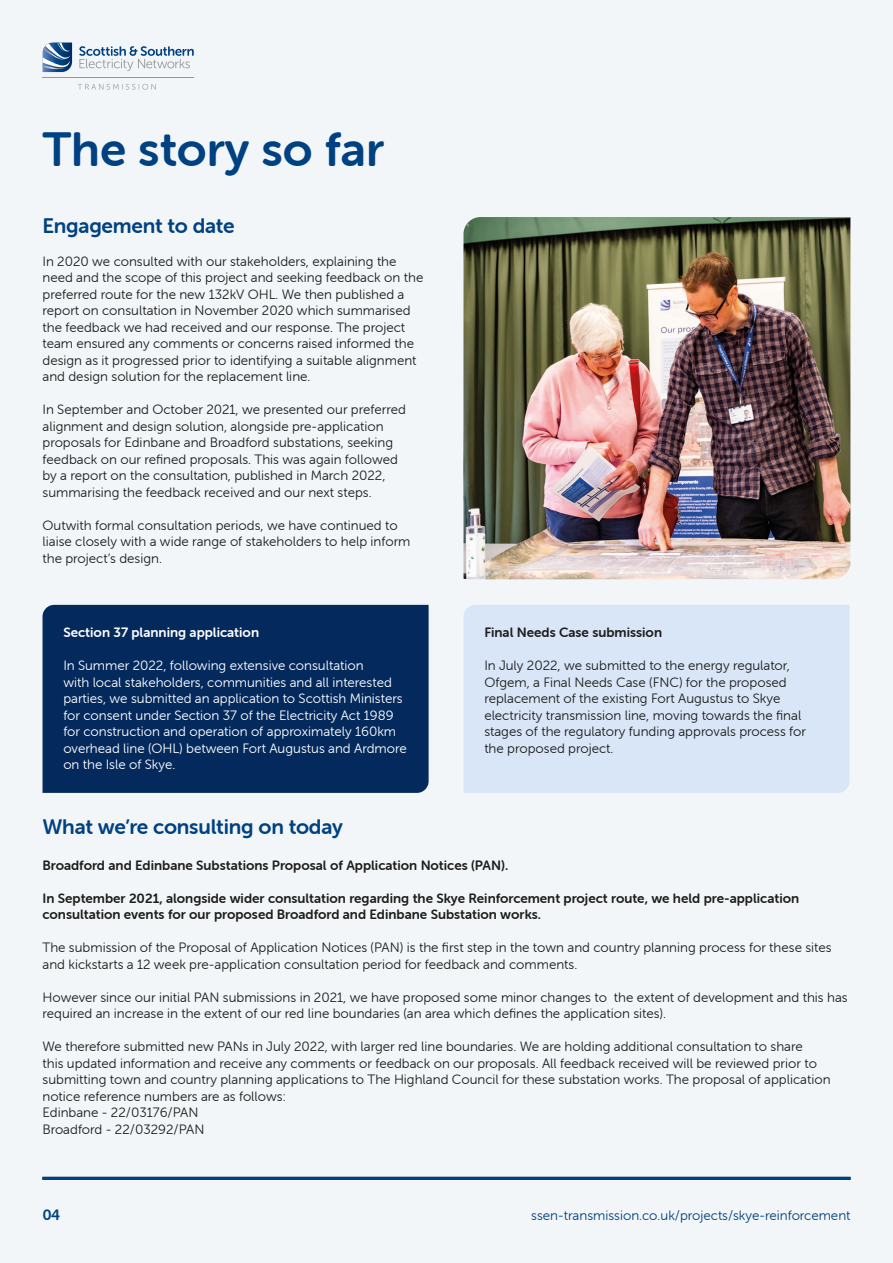
<style>
.page{position:relative;width:893px;height:1263px;background:#f3f6f9}
.page>*{position:absolute;margin:0;border:0;box-sizing:border-box;transform-origin:0 0}
.t1{font:48px "Museo Sans Rounded 700";color:#004182}
.t2{font:21px "Museo Sans Rounded 700";letter-spacing:-.01em;color:#004182}
.t3{font:15px "Museo Sans Rounded 700";color:#004182}
.t4{font:13.5px/16.5px "Museo Sans Rounded 300";color:#1d1d1b}
.t5{font:13.5px/16.5px "Museo Sans Rounded 300";color:#fff}
.t6{font:13.5px/16.5px "Museo Sans Rounded 700";color:#1d1d1b}
.t7{font:13.5px "Museo Sans Rounded 300";color:#004182}
.t8{font:13.5px "Museo Sans Rounded 700";color:#fff}
</style>
<div class="page">
<svg style="left:43px;top:43px;width:29px;height:29px"></svg>
<svg style="left:79px;top:46px;width:115px;height:25px"></svg>
<hr style="left:43px;top:78px;width:151px;height:1px;background:#94969a">
<svg style="left:78px;top:84px;width:78px;height:6px"></svg>
<hr style="left:43px;top:1177px;width:807px;height:3px;background:#004182">
<img style="left:463px;top:217px;width:387px;height:362px">
<div style="left:43px;top:605px;width:386px;height:188px;background:#042a5d"></div>
<div style="left:463px;top:605px;width:387px;height:188px;background:#d9e6f7"></div>
<h1 class="t1" style="left:43px;top:123px;width:343px">The story so far</h1>
<h2 class="t2" style="left:43px;top:214px;width:194px">Engagement to date</h2>
<p class="t4" style="left:43px;top:253px;width:382px">In 2020 we consulted with our stakeholders, explaining the need and the scope of this project and seeking feedback on the preferred route for the new 132kV OHL. We then published a report on consultation in November 2020 which summarised the feedback we had received and our response. The project team ensured any comments or concerns raised informed the design as it progressed prior to identifying a suitable alignment and design solution for the replacement line.</p>
<p class="t4" style="left:43px;top:401px;width:365px">In September and October 2021, we presented our preferred alignment and design solution, alongside pre-application proposals for Edinbane and Broadford substations, seeking feedback on our refined proposals. This was again followed by a report on the consultation, published in March 2022, summarising the feedback received and our next steps.</p>
<p class="t4" style="left:43px;top:517px;width:369px">Outwith formal consultation periods, we have continued to liaise closely with a wide range of stakeholders to help inform the project’s design.</p>
<p class="t8" style="left:63px;top:625px;width:197px">Section 37 planning application</p>
<p class="t5" style="left:63px;top:657px;width:345px">In Summer 2022, following extensive consultation<br>with local stakeholders, communities and all interested parties, we submitted an application to Scottish Ministers for consent under Section 37 of the Electricity Act 1989 for construction and operation of approximately 160km overhead line (OHL) between Fort Augustus and Ardmore on the Isle of Skye.</p>
<h2 class="t2" style="left:43px;top:815px;width:302px">What we’re consulting on today</h2>
<p class="t6" style="left:484px;top:624px;width:179px">Final Needs Case submission</p>
<p class="t4" style="left:484px;top:657px;width:323px">In July 2022, we submitted to the energy regulator, Ofgem, a Final Needs Case (FNC) for the proposed replacement of the existing Fort Augustus to Skye electricity transmission line, moving towards the final stages of the regulatory funding approvals process for the proposed project.</p>
<p class="t6" style="left:43px;top:857px;width:467px">Broadford and Edinbane Substations Proposal of Application Notices (PAN).</p>
<p class="t6" style="left:43px;top:890px;width:758px">In September 2021, alongside wider consultation regarding the Skye Reinforcement project route, we held pre-application consultation events for our proposed Broadford and Edinbane Substation works.</p>
<p class="t4" style="left:43px;top:939px;width:791px">The submission of the Proposal of Application Notices (PAN) is the first step in the town and country planning process for these sites and kickstarts a 12 week pre-application consultation period for feedback and comments.</p>
<p class="t4" style="left:43px;top:989px;width:807px">However since our initial PAN submissions in 2021, we have proposed some minor changes to the extent of development and this has required an increase in the extent of our red line boundaries (an area which defines the application sites).</p>
<p class="t4" style="left:43px;top:1038px;width:790px">We therefore submitted new PANs in July 2022, with larger red line boundaries. We are holding additional consultation to share<br>this updated information and receive any comments or feedback on our proposals. All feedback received will be reviewed prior to submitting town and country planning applications to The Highland Council for these substation works. The proposal of application notice reference numbers are as follows:<br>Edinbane - 22/03176/PAN<br>Broadford - 22/03292/PAN</p>
<p class="t3" style="left:43px;top:1207px;width:19px">04</p>
<p class="t7" style="left:531px;top:1208px;width:321px">ssen-transmission.co.uk/projects/skye-reinforcement</p>
</div>
